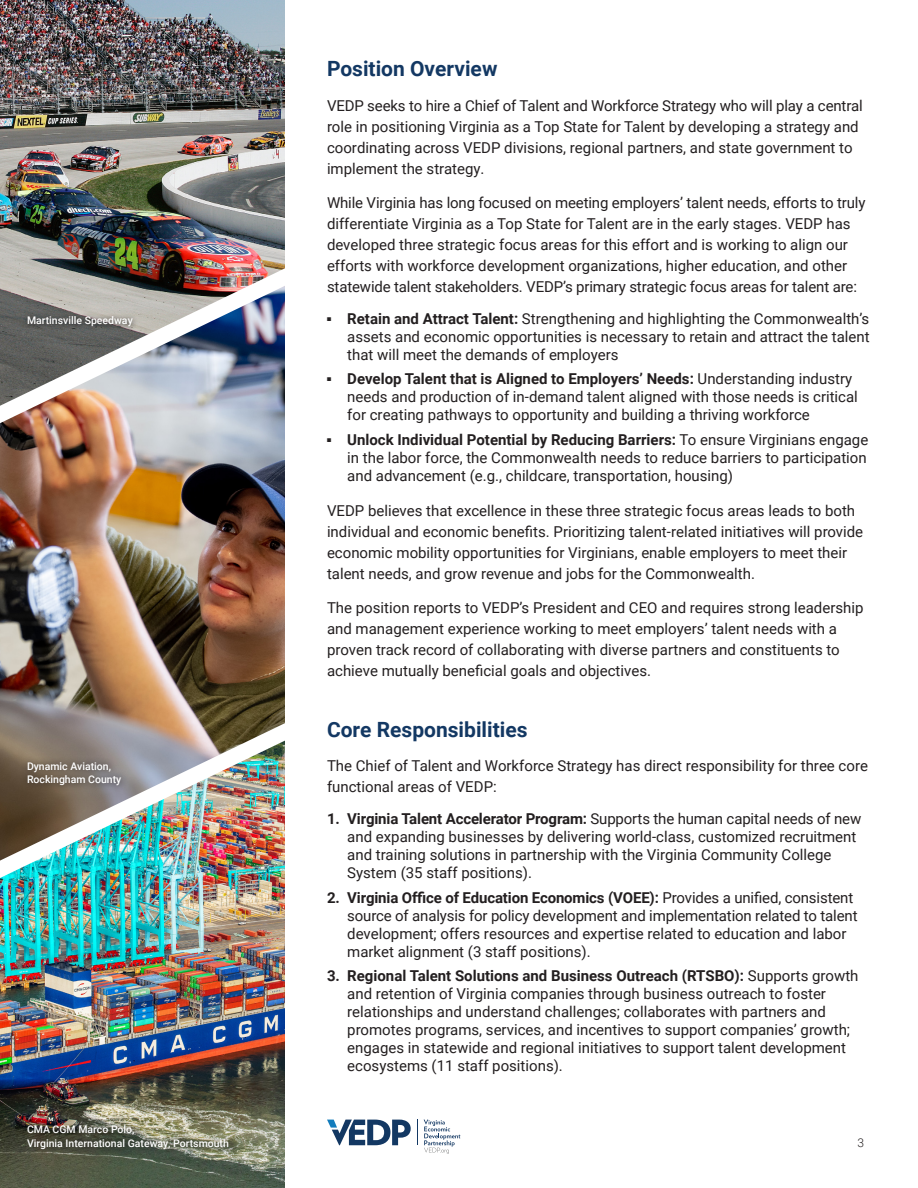
<style>
.page{position:relative;width:918px;height:1188px;background:#fff}
.page>*{position:absolute;margin:0;border:0;box-sizing:border-box;transform-origin:0 0}
.H2_-_Case_Study_v3{font:700 21px "Roboto";color:#133863}
.t1{font:15px/18px "Roboto";color:#231f20}
.t2{font:300 12px "Roboto";color:#231f20}
.Photo_Captions_-_White{font:500 10.5px/13.5px "Roboto";color:#fff}
.s1{font-weight:700}
</style>
<div class="page">
<img style="left:0;top:878px;width:285px;height:310px">
<div style="left:27px;top:1118px;width:215px;height:38px;background:#231f20;opacity:.93"></div>
<img style="left:0;top:423px;width:285px;height:274px">
<img style="left:0;top:697px;width:285px;height:181px">
<img style="left:0;top:0;width:285px;height:240px">
<img style="left:0;top:240px;width:285px;height:183px">
<div style="left:20px;top:755px;width:108px;height:37px;background:#231f20;opacity:.89"></div>
<svg style="left:327px;top:1120px;width:84px;height:25px"></svg>
<svg style="left:417px;top:1120px;width:1px;height:25px"></svg>
<svg style="left:424px;top:1120px;width:36px;height:34px"></svg>
<p class="Photo_Captions_-_White" style="left:27px;top:313px;width:107px">Martinsville Speedway</p>
<p class="Photo_Captions_-_White" style="left:27px;top:759px;width:96px">Dynamic Aviation,<br>Rockingham County</p>
<p class="Photo_Captions_-_White" style="left:27px;top:1122px;width:203px">CMA CGM Marco Polo,<br>Virginia International Gateway, Portsmouth</p>
<p class="H2_-_Case_Study_v3" style="left:327px;top:54px;width:172px">Position Overview</p>
<p class="t1" style="left:327px;top:94px;width:537px;line-height:21px">VEDP seeks to hire a Chief of Talent and Workforce Strategy who will play a central role in positioning Virginia as a Top State for Talent by developing a strategy and coordinating across VEDP divisions, regional partners, and state government to implement the strategy.</p>
<p class="t1" style="left:327px;top:192px;width:540px;line-height:21px">While Virginia has long focused on meeting employers’ talent needs, efforts to truly differentiate Virginia as a Top State for Talent are in the early stages. VEDP has developed three strategic focus areas for this effort and is working to align our efforts with workforce development organizations, higher education, and other statewide talent stakeholders. VEDP’s primary strategic focus areas for talent are:</p>
<p class="t1" style="left:347px;top:309px;width:524px;text-align:justify;text-indent:-20px">■ <span class="s1">Retain and Attract Talent:</span> Strengthening and highlighting the Commonwealth’s assets and economic opportunities is necessary to retain and attract the talent that will meet the demands of employers</p>
<p class="t1" style="left:347px;top:369px;width:512px;text-indent:-20px">■ <span class="s1">Develop Talent that is Aligned to Employers’ Needs:</span> Understanding industry needs and production of in-demand talent aligned with those needs is critical for creating pathways to opportunity and building a thriving workforce</p>
<p class="t1" style="left:347px;top:430px;width:523px;text-align:justify;text-indent:-20px">■ <span class="s1">Unlock Individual Potential by Reducing Barriers:</span> To ensure Virginians engage in the labor force, the Commonwealth needs to reduce barriers to participation and advancement (e.g., childcare, transportation, housing)</p>
<p class="t1" style="left:327px;top:499px;width:538px;line-height:21px">VEDP believes that excellence in these three strategic focus areas leads to both individual and economic benefits. Prioritizing talent-related initiatives will provide economic mobility opportunities for Virginians, enable employers to meet their talent needs, and grow revenue and jobs for the Commonwealth.</p>
<p class="t1" style="left:327px;top:597px;width:538px;line-height:21px">The position reports to VEDP’s President and CEO and requires strong leadership and management experience working to meet employers’ talent needs with a proven track record of collaborating with diverse partners and constituents to achieve mutually beneficial goals and objectives.</p>
<p class="H2_-_Case_Study_v3" style="left:327px;top:715px;width:202px">Core Responsibilities</p>
<p class="t1" style="left:327px;top:755px;width:543px;line-height:21px">The Chief of Talent and Workforce Strategy has direct responsibility for three core functional areas of VEDP:</p>
<p class="t1" style="left:347px;top:809px;width:516px;text-indent:-20px"><span class="s1">1. Virginia Talent Accelerator Program:</span> Supports the human capital needs of new and expanding businesses by delivering world-class, customized recruitment and training solutions in partnership with the Virginia Community College System (35 staff positions).</p>
<p class="t1" style="left:347px;top:888px;width:512px;text-indent:-20px"><span class="s1">2. Virginia Office of Education Economics (VOEE):</span> Provides a unified, consistent source of analysis for policy development and implementation related to talent development; offers resources and expertise related to education and labor market alignment (3 staff positions).</p>
<p class="t1" style="left:347px;top:966px;width:513px;text-indent:-20px"><span class="s1">3. Regional Talent Solutions and Business Outreach (RTSBO):</span> Supports growth and retention of Virginia companies through business outreach to foster relationships and understand challenges; collaborates with partners and promotes programs, services, and incentives to support companies’ growth; engages in statewide and regional initiatives to support talent development ecosystems (11 staff positions).</p>
<p class="t2" style="left:857px;top:1134px;width:8px">3</p>
</div>
